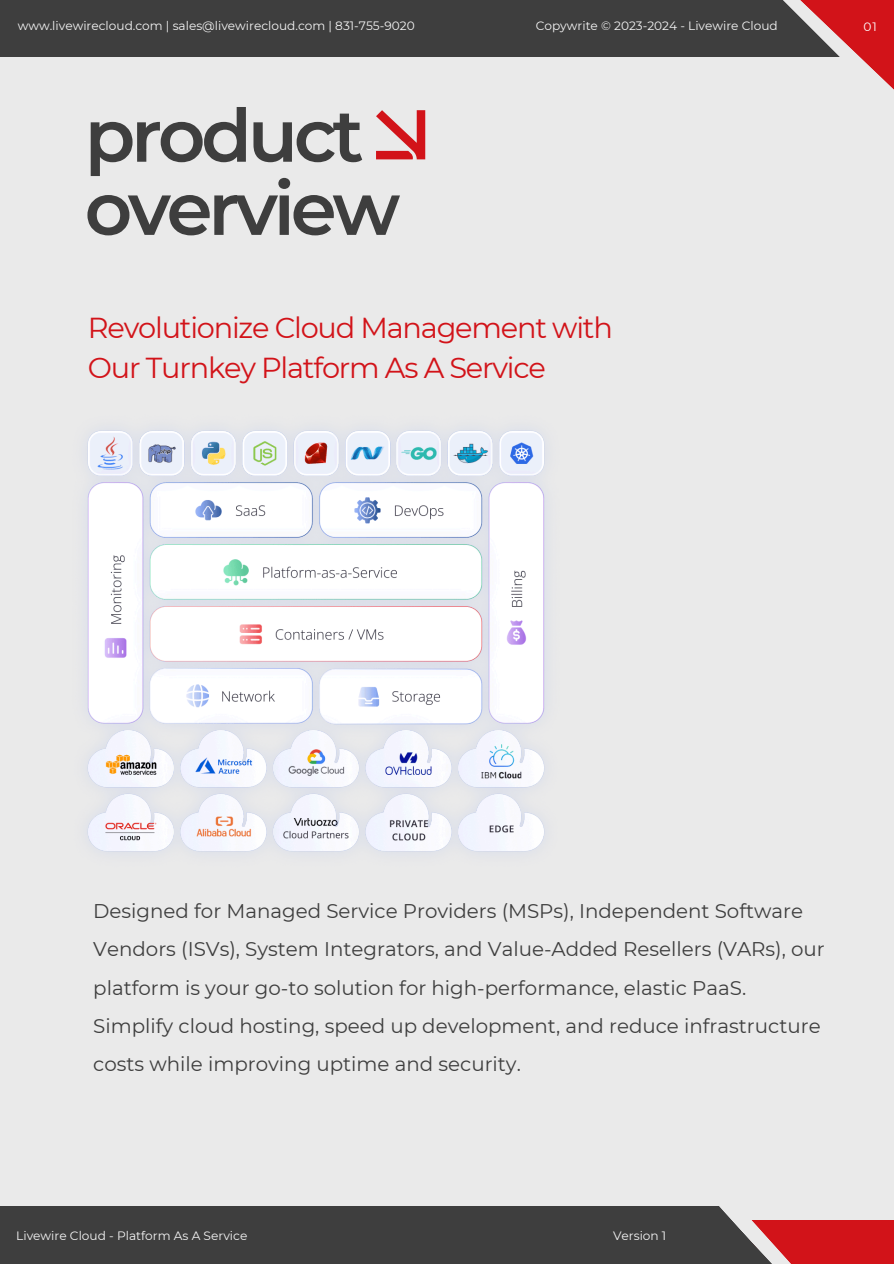
<style>
.page{position:relative;width:894px;height:1264px;background:#fff}
.page>*{position:absolute;margin:0;border:0;box-sizing:border-box;transform-origin:0 0}
.t1{font:600 73.8px/73.2px "Montserrat";letter-spacing:-.055em;color:#3e3e3e}
.t2{font:28.8px/39.3px "Montserrat";letter-spacing:-.04em;color:#d21319}
.t3{font:19.8px/38.2px "Montserrat";color:#3e3e3e}
.t4{font:12.15px "Montserrat";color:#f5f5f5}
.t5{font:12.15px "Montserrat";color:#fff}
</style>
<div class="page">
<div style="left:0;top:0;width:893px;height:1263px;background:#eaeaea"></div>
<svg style="left:376px;top:110px;width:49px;height:49px"></svg>
<div style="left:0;top:1206px;width:767px;height:57px;background:#3e3e3e"></div>
<div style="left:749px;top:1219px;width:144px;height:44px;background:#d21319"></div>
<svg style="left:719px;top:1206px;width:111px;height:57px"></svg>
<div style="left:0;top:0;width:840px;height:57px;background:#3e3e3e"></div>
<svg style="left:783px;top:0;width:110px;height:89px"></svg>
<img style="left:87px;top:430px;width:458px;height:422px">
<p class="t4" style="left:18px;top:19px;width:398px">www.livewirecloud.com | sales@livewirecloud.com | 831-755-9020</p>
<h2 class="t4" style="left:535px;top:19px;width:243px">Copywrite © 2023-2024 - Livewire Cloud</h2>
<p class="t5" style="left:863px;top:19px;width:15px">01</p>
<p class="t1" style="left:85px;top:99px;width:317px">product overview</p>
<h3 class="t2" style="left:88px;top:308px;width:526px">Revolutionize Cloud Management with<br>Our Turnkey Platform As A Service</h3>
<p class="t3" style="left:93px;top:891px;width:732px">Designed for Managed Service Providers (MSPs), Independent Software Vendors (ISVs), System Integrators, and Value-Added Resellers (VARs), our platform is your go-to solution for high-performance, elastic PaaS.<br>Simplify cloud hosting, speed up development, and reduce infrastructure costs while improving uptime and security.</p>
<p class="t4" style="left:16px;top:1228px;width:232px">Livewire Cloud - Platform As A Service</p>
<h1 class="t4" style="left:613px;top:1228px;width:55px">Version 1</h1>
</div>
